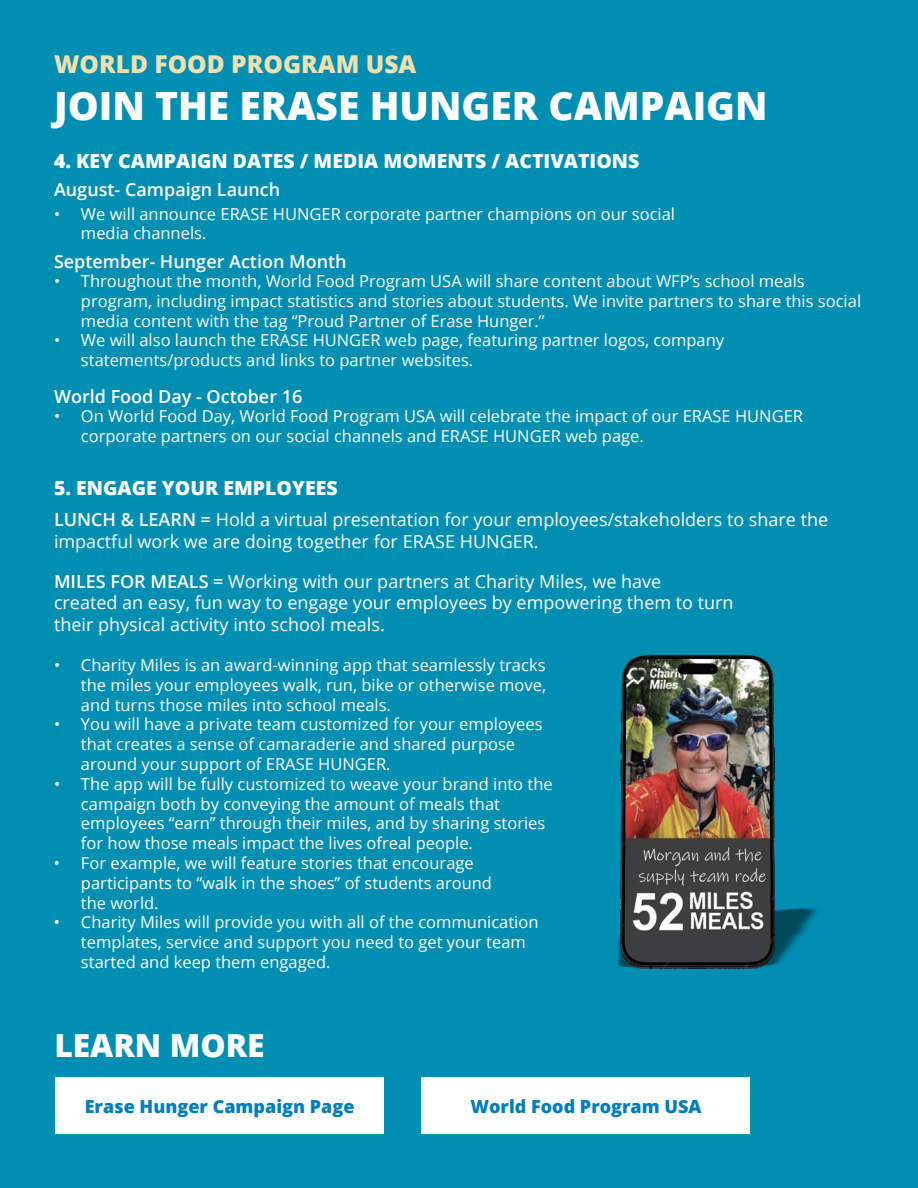
<style>
.page{position:relative;width:918px;height:1188px;background:#008eb2}
.page>*{position:absolute;margin:0;border:0;box-sizing:border-box;transform-origin:0 0}
.t1{font:800 39px "Open Sans";color:#fff}
.t2{font:800 31.8px "Open Sans";color:#fff}
.t3{font:800 24.6px "Open Sans";color:#ece1b1}
.t4{font:800 19.5px "Open Sans";color:#fff}
.t5{font:18px/21.6px "Open Sans";color:#fff}
.t6{font:600 18px "Open Sans";color:#fff}
.t7{font:800 18px "Open Sans";color:#007dbc}
.t8{font:16.5px/19.8px "Open Sans";color:#fff}
.s1{font-weight:600}
</style>
<div class="page">
<img style="left:617px;top:656px;width:202px;height:312px">
<div style="left:55px;top:1077px;width:328px;height:57px;background:#fff"></div>
<div style="left:421px;top:1077px;width:328px;height:57px;background:#fff"></div>
<h3 class="t3" style="left:54px;top:45px;width:364px">WORLD FOOD PROGRAM USA</h3>
<h1 class="t1" style="left:54px;top:76px;width:715px">JOIN THE ERASE HUNGER CAMPAIGN</h1>
<p class="t4" style="left:54px;top:146px;width:587px">4. KEY CAMPAIGN DATES / MEDIA MOMENTS / ACTIVATIONS</p>
<p class="t8" style="left:81px;top:203px;width:596px;text-indent:-27px">• We will announce ERASE HUNGER corporate partner champions on our social media channels.</p>
<p class="t6" style="left:54px;top:177px;width:228px">August- Campaign Launch</p>
<p class="t6" style="left:54px;top:249px;width:294px">September- Hunger Action Month</p>
<p class="t8" style="left:81px;top:271px;width:782px;text-indent:-27px">• Throughout the month, World Food Program USA will share content about WFP’s school meals program, including impact statistics and stories about students. We invite partners to share this social media content with the tag “Proud Partner of Erase Hunger.”</p>
<p class="t8" style="left:81px;top:330px;width:645px;text-indent:-27px">• We will also launch the ERASE HUNGER web page, featuring partner logos, company statements/products and links to partner websites.</p>
<p class="t6" style="left:54px;top:384px;width:250px">World Food Day - October 16</p>
<p class="t8" style="left:81px;top:406px;width:724px;text-indent:-27px">• On World Food Day, World Food Program USA will celebrate the impact of our ERASE HUNGER corporate partners on our social channels and ERASE HUNGER web page.</p>
<p class="t4" style="left:54px;top:473px;width:285px">5. ENGAGE YOUR EMPLOYEES</p>
<p class="t5" style="left:54px;top:508px;width:776px"><span class="s1">LUNCH &amp; LEARN =</span> Hold a virtual presentation for your employees/stakeholders to share the impactful work we are doing together for ERASE HUNGER.</p>
<p class="t5" style="left:54px;top:570px;width:681px"><span class="s1">MILES FOR MEALS =</span> Working with our partners at Charity Miles, we have<br>created an easy, fun way to engage your employees by empowering them to turn their physical activity into school meals.</p>
<p class="t8" style="left:81px;top:655px;width:467px;text-align:justify;text-indent:-27px">• Charity Miles is an award-winning app that seamlessly tracks the miles your employees walk, run, bike or otherwise move, and turns those miles into school meals.</p>
<p class="t8" style="left:81px;top:714px;width:463px;text-indent:-27px">• You will have a private team customized for your employees that creates a sense of camaraderie and shared purpose around your support of ERASE HUNGER.</p>
<p class="t8" style="left:81px;top:774px;width:473px;text-indent:-27px">• The app will be fully customized to weave your brand into the campaign both by conveying the amount of meals that employees “earn” through their miles, and by sharing stories for how those meals impact the lives ofreal people.</p>
<p class="t8" style="left:81px;top:853px;width:413px;text-indent:-27px">• For example, we will feature stories that encourage participants to “walk in the shoes” of students around the world.</p>
<p class="t8" style="left:81px;top:912px;width:459px;text-indent:-27px">• Charity Miles will provide you with all of the communication templates, service and support you need to get your team started and keep them engaged.</p>
<h2 class="t2" style="left:54px;top:1021px;width:212px">LEARN MORE</h2>
<p class="t7" style="left:85px;top:1092px;width:271px">Erase Hunger Campaign Page</p>
<p class="t7" style="left:470px;top:1092px;width:233px">World Food Program USA</p>
</div>
